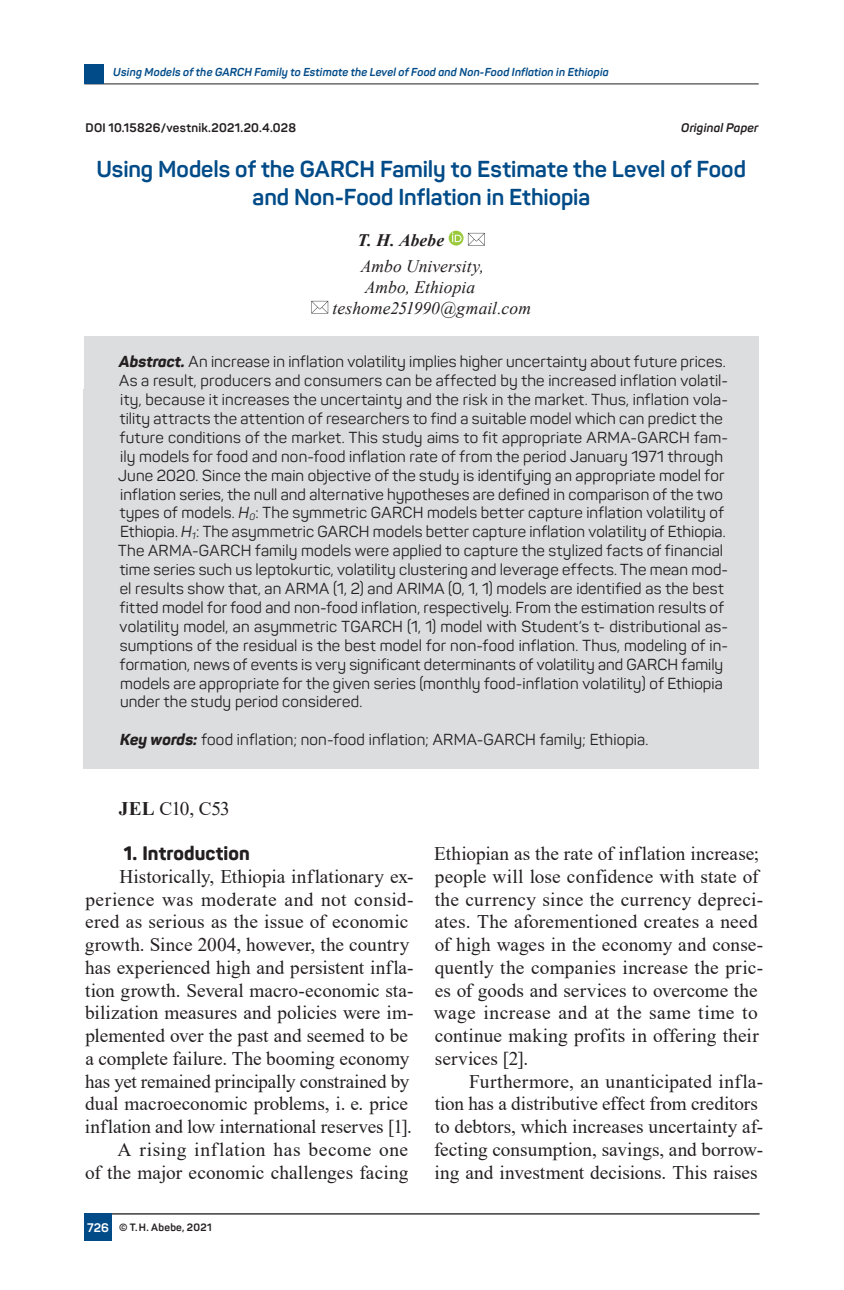
<style>
.page{position:relative;width:844px;height:1290px;background:#fff}
.page>*{position:absolute;margin:0;border:0;box-sizing:border-box;transform-origin:0 0}
.t1{font:700 22.75px/27.3px "Panton";letter-spacing:-.005em;color:#004b88;text-align:center}
.t2{font:19.25px/22.8px "Times New Roman";letter-spacing:.005em;color:#231f20}
.t3{font:800 19.25px "Panton";color:#231f20}
.t4{font:italic 17.5px "Times New Roman";letter-spacing:.005em;color:#231f20}
.t5{font:italic 700 17.5px "Times New Roman";letter-spacing:.005em;color:#231f20}
.t6{font:15.75px/18.9px "Panton";letter-spacing:.01em;color:#231f20}
.t7{font:700 12.25px "Panton";letter-spacing:.025em;color:#231f20}
.t8{font:italic 700 12.25px "Panton";letter-spacing:.015em;color:#231f20}
.t9{font:italic 700 11.38px "Panton";letter-spacing:.015em;color:#004b88}
.t10{font:700 10.5px "Panton";letter-spacing:.025em;color:#231f20}
.s1{font-weight:800;font-style:italic}
.s2{font-style:italic}
.s3{font-weight:700}
.s4{font-size:12.25px;color:#fff}
</style>
<div class="page">
<hr style="left:84px;top:83px;width:674px;height:1px;background:#231f20">
<hr style="left:84px;top:1213px;width:675px;height:1px;background:#231f20">
<div style="left:84px;top:64px;width:20px;height:20px;background:#004b88"></div>
<div style="left:84px;top:1213px;width:28px;height:28px;background:#004b88"></div>
<svg style="left:448px;top:231px;width:15px;height:15px"></svg>
<svg style="left:452px;top:232px;width:9px;height:10px"></svg>
<svg style="left:468px;top:233px;width:16px;height:13px"></svg>
<svg style="left:311px;top:301px;width:17px;height:12px"></svg>
<div style="left:84px;top:336px;width:674px;height:395px;background:#dcddde"></div>
<div style="left:84px;top:714px;width:674px;height:55px;background:#dcddde"></div>
<p class="t9" style="left:113px;top:65px;width:497px">Using Models of the GARCH Family to Estimate the Level of Food and Non-Food Inflation in Ethiopia</p>
<p class="t7" style="left:86px;top:120px;width:212px">DOI 10.15826/vestnik.2021.20.4.028</p>
<p class="t8" style="left:681px;top:120px;width:79px">Original Paper</p>
<h1 class="t1" style="left:96px;top:156px;width:651px">Using Models of the GARCH Family to Estimate the Level of Food and Non-Food Inflation in Ethiopia</h1>
<p class="t5" style="left:357px;top:227px;width:88px">T. H. Abebe</p>
<p class="t4" style="left:361px;top:254px;width:125px">Ambo University,</p>
<p class="t4" style="left:365px;top:275px;width:112px">Ambo, Ethiopia</p>
<p class="t4" style="left:332px;top:296px;width:200px">teshome251990@gmail.com</p>
<p class="t6" style="left:118px;top:352px;width:611px"><span class="s1">Abstract.</span> An increase in inflation volatility implies higher uncertainty about future prices.<br>As a result, producers and consumers can be affected by the increased inflation volatil&shy;ity, because it increases the uncertainty and the risk in the market. Thus, inflation vola&shy;tility attracts the attention of researchers to find a suitable model which can predict the future conditions of the market. This study aims to fit appropriate ARMA-GARCH fam&shy;ily models for food and non-food inflation rate of from the period January 1971 through June 2020. Since the main objective of the study is identifying an appropriate model for inflation series, the null and alternative hypotheses are defined in comparison of the two types of models. <span class="s2">H</span><sub>0</sub>: The symmetric GARCH models better capture inflation volatility of Ethiopia. <span class="s2">H</span><sub>1</sub>: The asymmetric GARCH models better capture inflation volatility of Ethiopia.<br>The ARMA-GARCH family models were applied to capture the stylized facts of financial time series such us leptokurtic, volatility clustering and leverage effects. The mean mod&shy;el results show that, an ARMA (1, 2) and ARIMA (0, 1, 1) models are identified as the best fitted model for food and non-food inflation, respectively. From the estimation results of volatility model, an asymmetric TGARCH (1, 1) model with Student’s t- distributional as&shy;sumptions of the residual is the best model for non-food inflation. Thus, modeling of in&shy;formation, news of events is very significant determinants of volatility and GARCH family models are appropriate for the given series (monthly food-inflation volatility) of Ethiopia under the study period considered.</p>
<p class="t6" style="left:120px;top:730px;width:529px"><span class="s1">Key words:</span> food inflation; non-food inflation; ARMA-GARCH family; Ethiopia.</p>
<p class="t2" style="left:119px;top:796px;width:112px"><span class="s3">JEL</span> С10, С53</p>
<p class="t3" style="left:124px;top:841px;width:127px">1. Introduction</p>
<p class="t2" style="left:85px;top:864px;width:330px;text-align:right">Historically, Ethiopia inflationary ex&shy;perience was moderate and not consid&shy;ered as serious as the issue of economic growth. Since 2004, however, the country has experienced high and persistent infla&shy;tion growth. Several macro-economic sta&shy;bilization measures and policies were im&shy;plemented over the past and seemed to be a complete failure. The booming economy has yet remained principally constrained by dual macroeconomic problems, i. e. price inflation and low international reserves [1].<br>A rising inflation has become one<br>of the major economic challenges facing</p>
<p class="t10" style="left:87px;top:1221px;width:126px"><span class="s4">726</span> © T.H. Abebe, 2021</p>
<p class="t2" style="left:434px;top:841px;width:330px">Ethiopian as the rate of inflation increase; people will lose confidence with state of the currency since the currency depreci&shy;ates. The aforementioned creates a need of high wages in the economy and conse&shy;quently the companies increase the pric&shy;es of goods and services to overcome the wage increase and at the same time to continue making profits in offering their services [2].</p>
<p class="t2" style="left:434px;top:1069px;width:330px;text-indent:35px">Furthermore, an unanticipated infla&shy;tion has a distributive effect from creditors to debtors, which increases uncertainty af&shy;fecting consumption, savings, and borrow&shy;ing and investment decisions. This raises</p>
</div>
